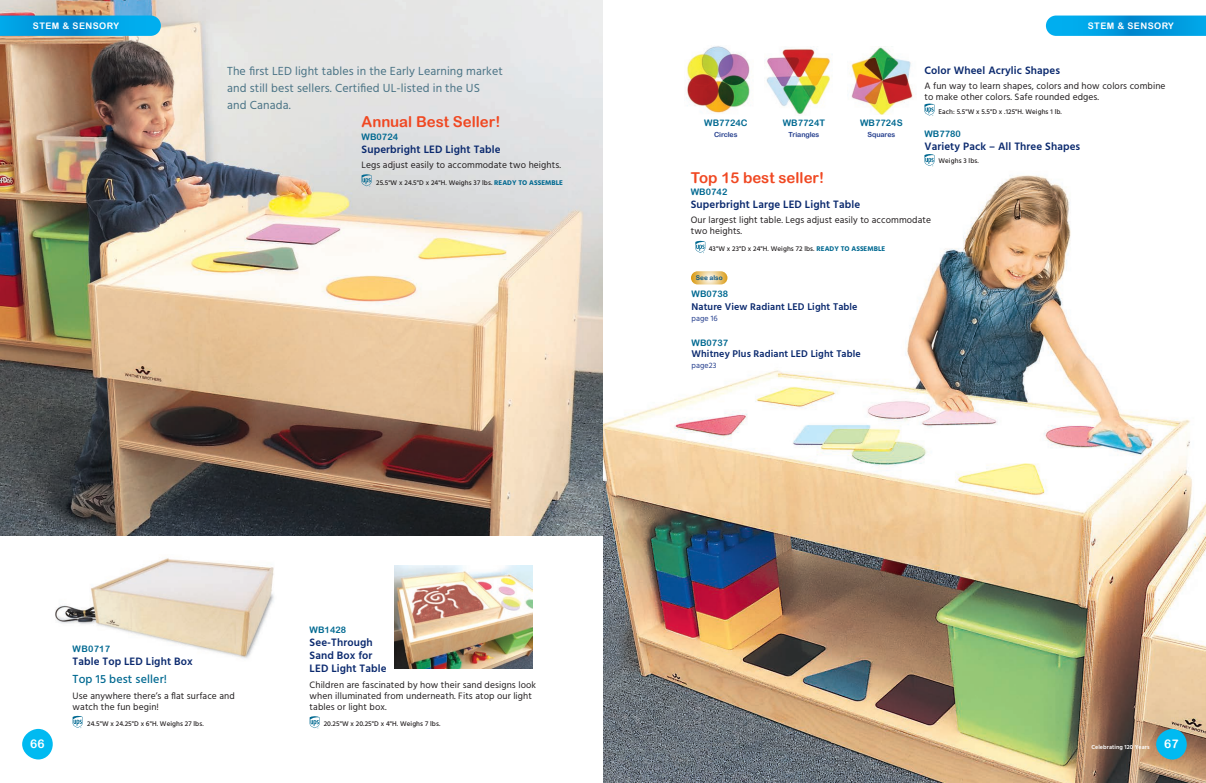
<style>
.page{position:relative;width:1206px;height:783px;background:#fff}
.page>*{position:absolute;margin:0;border:0;box-sizing:border-box;transform-origin:0 0}
.Description_text{font:15px "Arial Rounded MT Bold";color:#f04822}
.Description_text-2{font:12px/17px "Hind";letter-spacing:.01em;color:#497385}
.Description_text-3{font:500 12px "Hind";letter-spacing:.01em;color:#006991}
.t1{font:12px "Arial Rounded MT Bold";color:#fff}
.t2{font:600 11px/13px "Hind";letter-spacing:.01em;color:#0a296e}
.Description_text-4{font:600 10px "Hind";letter-spacing:.01em;color:#0a296e}
.Description_text-5{font:9.5px/11px "Hind";letter-spacing:.01em;color:#231f20}
.Description_text-6{font:9px "Arial Rounded MT Bold";letter-spacing:.005em;color:#006991}
.t3{font:9px "Arial Rounded MT Bold";letter-spacing:.05em;color:#fff}
.Description_text-7{font:8px "Hind";letter-spacing:.01em;color:#253f8e}
.Description_text-8{font:500 7px "Hind";letter-spacing:.01em;color:#231f20}
.Description_text-9{font:7px "Arial Rounded MT Bold";letter-spacing:-.01em;color:#253f8e}
.t4{font:6.5px "Arial Rounded MT Bold";color:#005285}
.Description_text-10{font:600 6px "Hind";letter-spacing:.01em;color:#fff}
.s1{font-weight:700;color:#006991}
</style>
<div class="page">
<img style="left:603px;top:155px;width:603px;height:628px">
<svg style="left:695px;top:241px;width:10px;height:12px"></svg>
<img style="left:686px;top:46px;width:64px;height:67px">
<img style="left:849px;top:47px;width:64px;height:68px">
<img style="left:766px;top:46px;width:64px;height:68px">
<svg style="left:924px;top:104px;width:10px;height:12px"></svg>
<svg style="left:924px;top:154px;width:10px;height:12px"></svg>
<div style="left:691px;top:265px;width:37px;height:13px;background:#fff;border-radius:7px"></div>
<svg style="left:691px;top:271px;width:36px;height:13px"></svg>
<img style="left:0;top:0;width:603px;height:535px">
<img style="left:55px;top:558px;width:219px;height:101px">
<svg style="left:310px;top:716px;width:10px;height:13px"></svg>
<img style="left:394px;top:565px;width:138px;height:104px">
<svg style="left:362px;top:174px;width:10px;height:13px"></svg>
<svg style="left:73px;top:716px;width:10px;height:12px"></svg>
<div style="left:1156px;top:729px;width:31px;height:31px;background:#00baf1;border-radius:50%"></div>
<div style="left:22px;top:729px;width:31px;height:30px;background:#00baf1;border-radius:50%"></div>
<svg style="left:0;top:16px;width:161px;height:20px"></svg>
<svg style="left:1046px;top:16px;width:160px;height:20px"></svg>
<p class="t3" style="left:33px;top:20px;width:88px">STEM &amp; SENSORY</p>
<p class="t3" style="left:1088px;top:20px;width:88px">STEM &amp; SENSORY</p>
<p class="Description_text-2" style="left:227px;top:63px;width:277px">The first LED light tables in the Early Learning market and still best sellers. Certified UL-listed in the US<br>and Canada.</p>
<p class="Description_text" style="left:362px;top:113px;width:140px">Annual Best Seller!</p>
<p class="Description_text-6" style="left:362px;top:131px;width:38px">WB0724</p>
<p class="t2" style="left:362px;top:143px;width:141px">Superbright LED Light Table</p>
<p class="Description_text-5" style="left:362px;top:160px;width:201px">Legs adjust easily to accommodate two heights.</p>
<p class="Description_text-8" style="left:376px;top:177px;width:188px">25.5"W x 24.5"D x 24"H. Weighs 37 lbs. <span class="s1">READY TO ASSEMBLE</span></p>
<p class="Description_text-6" style="left:73px;top:643px;width:39px">WB0717</p>
<p class="t2" style="left:73px;top:655px;width:122px">Table Top LED Light Box</p>
<p class="Description_text-3" style="left:73px;top:671px;width:96px">Top 15 best seller!</p>
<p class="Description_text-5" style="left:73px;top:690px;width:164px">Use anywhere there’s a flat surface and watch the fun begin!</p>
<p class="Description_text-8" style="left:87px;top:719px;width:118px">24.5"W x 24.25"D x 6"H. Weighs 27 lbs.</p>
<p class="Description_text-6" style="left:310px;top:625px;width:38px">WB1428</p>
<p class="t2" style="left:310px;top:637px;width:78px">See-Through<br>Sand Box for<br>LED Light Table</p>
<p class="Description_text-5" style="left:310px;top:680px;width:228px">Children are fascinated by how their sand designs look when illuminated from underneath. Fits atop our light tables or light box.</p>
<p class="Description_text-8" style="left:324px;top:719px;width:118px">20.25"W x 20.25"D x 4"H. Weighs 7 lbs.</p>
<p class="Description_text-6" style="left:704px;top:117px;width:45px">WB7724C</p>
<p class="Description_text-9" style="left:714px;top:131px;width:25px">Circles</p>
<p class="Description_text-6" style="left:783px;top:117px;width:44px">WB7724T</p>
<p class="Description_text-9" style="left:788px;top:131px;width:33px">Triangles</p>
<p class="t2" style="left:924px;top:64px;width:137px">Color Wheel Acrylic Shapes</p>
<p class="Description_text-5" style="left:924px;top:81px;width:243px">A fun way to learn shapes, colors and how colors combine to make other colors. Safe rounded edges.</p>
<p class="Description_text-8" style="left:939px;top:107px;width:125px">Each: 5.5"W x 5.5"D x .125"H. Weighs 1 lb.</p>
<p class="Description_text-6" style="left:860px;top:117px;width:44px">WB7724S</p>
<p class="Description_text-9" style="left:867px;top:131px;width:29px">Squares</p>
<p class="Description_text-6" style="left:924px;top:128px;width:38px">WB7780</p>
<p class="t2" style="left:924px;top:140px;width:157px">Variety Pack – All Three Shapes</p>
<p class="Description_text-8" style="left:939px;top:156px;width:42px">Weighs 3 lbs.</p>
<p class="Description_text" style="left:691px;top:169px;width:135px">Top 15 best seller!</p>
<p class="Description_text-6" style="left:691px;top:186px;width:38px">WB0742</p>
<p class="t2" style="left:691px;top:198px;width:171px">Superbright Large LED Light Table</p>
<p class="Description_text-5" style="left:691px;top:215px;width:242px">Our largest light table. Legs adjust easily to accommodate two heights.</p>
<p class="Description_text-8" style="left:709px;top:244px;width:178px">43"W x 23"D x 24"H. Weighs 72 lbs. <span class="s1">READY TO ASSEMBLE</span></p>
<p class="t4" style="left:696px;top:274px;width:28px">See also</p>
<p class="Description_text-6" style="left:692px;top:288px;width:38px">WB0738</p>
<p class="Description_text-4" style="left:692px;top:299px;width:168px">Nature View Radiant LED Light Table</p>
<p class="Description_text-7" style="left:692px;top:312px;width:28px">page 16</p>
<p class="Description_text-6" style="left:692px;top:338px;width:38px">WB0737</p>
<p class="Description_text-4" style="left:692px;top:347px;width:171px">Whitney Plus Radiant LED Light Table</p>
<p class="Description_text-7" style="left:692px;top:360px;width:27px">page23</p>
<p class="t1" style="left:30px;top:737px;width:16px">66</p>
<p class="Description_text-10" style="left:1091px;top:743px;width:89px">Celebrating 120 Years <sup>67</sup></p>
</div>
